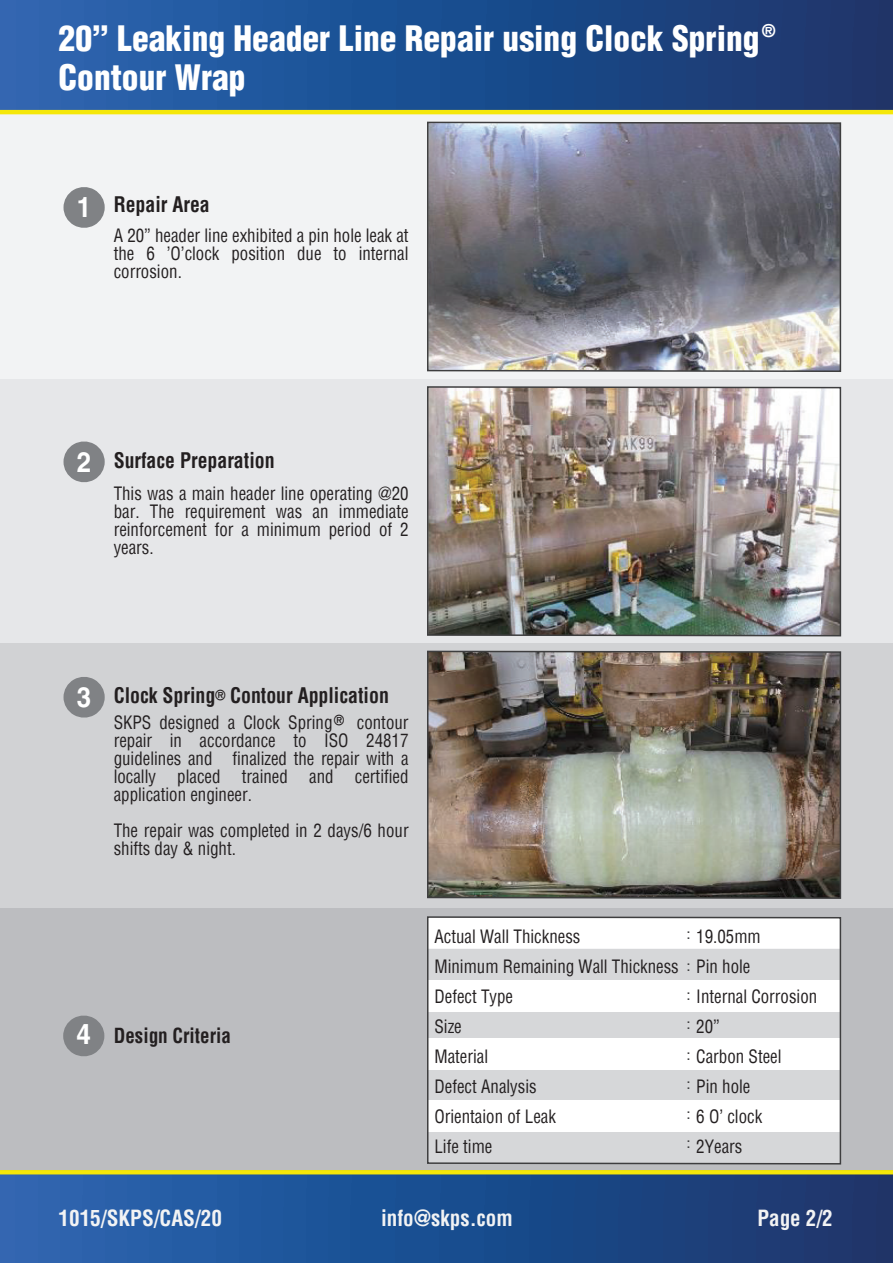
<style>
.page{position:relative;width:893px;height:1263px;background:#fff}
.page>*{position:absolute;margin:0;border:0;box-sizing:border-box;transform-origin:0 0}
.t1{font:900 condensed 34.2px/39px "Helvetica";color:#fff}
.t2{font:700 28.05px "Helvetica LT Std";color:#fff;scale:.92 1}
.t3{font:700 condensed 21.75px "Helvetica";color:#f2f3f4;scale:.96 1}
.t4{font:700 condensed 21.75px "Helvetica";color:#f2f3f4}
.t5{font:700 condensed 21px "Helvetica";color:#231f20;scale:.94 1}
.t6{font:700 condensed 20.25px "Helvetica";color:#231f20;scale:.94 1}
.t7{font:condensed 18px/30px "Helvetica";color:#231f20;scale:.94 1}
.t8{font:900 condensed 17.1px "Helvetica";color:#fff}
.t9{font:14.7px/29.5px "Helvetica";color:#3e3e3f}
.t10{font:700 condensed 13.5px "Helvetica";color:#231f20;scale:.94 1}
.s1{font-family:"Helvetica LT Std";font-stretch:normal;font-size:28.05px;color:#fff}
</style>
<div class="page">
<div style="left:0;top:114px;width:893px;height:265px;background:#f2f3f4"></div>
<div style="left:0;top:379px;width:893px;height:265px;background:#e6e7e9"></div>
<div style="left:0;top:644px;width:893px;height:264px;background:#d1d2d4"></div>
<div style="left:0;top:908px;width:893px;height:264px;background:#bcbdc0"></div>
<svg style="left:427px;top:121px;width:415px;height:251px;background:#818088"></svg>
<img style="left:427px;top:386px;width:415px;height:251px">
<img style="left:427px;top:650px;width:415px;height:249px">
<svg style="left:427px;top:916px;width:415px;height:249px;background:#e6e7e8"></svg>
<svg style="left:64px;top:441px;width:41px;height:42px"></svg>
<svg style="left:64px;top:187px;width:41px;height:41px"></svg>
<svg style="left:63px;top:1015px;width:41px;height:42px"></svg>
<svg style="left:64px;top:677px;width:41px;height:41px"></svg>
<div style="left:0;top:1171px;width:893px;height:92px;background:linear-gradient(to right,#2767b3,#17346a)"></div>
<svg style="left:0;top:1170px;width:893px;height:6px;background:#bdbe2b"></svg>
<div style="left:0;top:0;width:893px;height:111px;background:linear-gradient(to right,#2767b4,#17346a)"></div>
<svg style="left:0;top:107px;width:893px;height:8px;background:#a6af4c"></svg>
<h1 class="t1" style="left:59px;top:18px;width:702px">20” Leaking Header Line Repair using Clock Spring<br>Contour Wrap</h1>
<p class="t8" style="left:762px;top:20px;width:15px">®</p>
<p class="t5" style="left:77px;top:190px;width:143px"><span class="s1">1</span> Repair Area</p>
<p class="t7" style="left:114px;top:226px;width:315px;line-height:18px;text-align:justify">A 20” header line exhibited a pin hole leak at the 6 ’O’clock position due to internal corrosion.</p>
<h2 class="t2" style="left:77px;top:445px;width:17px">2</h2>
<p class="t5" style="left:114px;top:447px;width:173px">Surface Preparation</p>
<p class="t7" style="left:114px;top:484px;width:315px;line-height:18px;text-align:justify">This was a main header line operating @20 bar. The requirement was an immediate reinforcement for a minimum period of 2 years.</p>
<h2 class="t2" style="left:77px;top:680px;width:17px">3</h2>
<p class="t5" style="left:114px;top:681px;width:294px">Clock Spring Contour Application</p>
<p class="t10" style="left:215px;top:686px;width:13px">®</p>
<p class="t7" style="left:114px;top:707px;width:234px">SKPS designed a Clock Spring</p>
<p class="t10" style="left:334px;top:711px;width:13px">®</p>
<p class="t7" style="left:114px;top:713px;width:315px;line-height:18px;text-align:justify;text-indent:243px">contour repair in accordance to ISO 24817 guidelines and finalized the repair with a locally placed trained and certified application engineer.</p>
<p class="t7" style="left:114px;top:821px;width:315px;line-height:18px">The repair was completed in 2 days/6 hour shifts day &amp; night.</p>
<p class="t6" style="left:77px;top:1022px;width:166px"><span class="s1">4</span> Design Criteria</p>
<p class="t7" style="left:434px;top:921px;width:261px">Actual Wall Thickness<br>Minimum Remaining Wall Thickness<br>Defect Type<br>Size<br>Material<br>Defect Analysis<br>Orientaion of Leak<br>Life time</p>
<p class="t7" style="left:696px;top:921px;width:130px">19.05mm<br>Pin hole<br>Internal Corrosion<br>20”<br>Carbon Steel<br>Pin hole<br>6 O’ clock<br>2Years</p>
<p class="t9" style="left:686px;top:918px;width:6px;line-height:31.5px">: :</p>
<p class="t9" style="left:687px;top:980px;width:6px">:</p>
<p class="t9" style="left:686px;top:1009px;width:6px">:</p>
<p class="t9" style="left:686px;top:1040px;width:6px;text-align:justify">: : : :</p>
<p class="t4" style="left:59px;top:1203px;width:165px">1015/SKPS/CAS/20</p>
<p class="t3" style="left:381px;top:1203px;width:139px">info@skps.com</p>
<p class="t3" style="left:757px;top:1203px;width:80px">Page 2/2</p>
</div>
